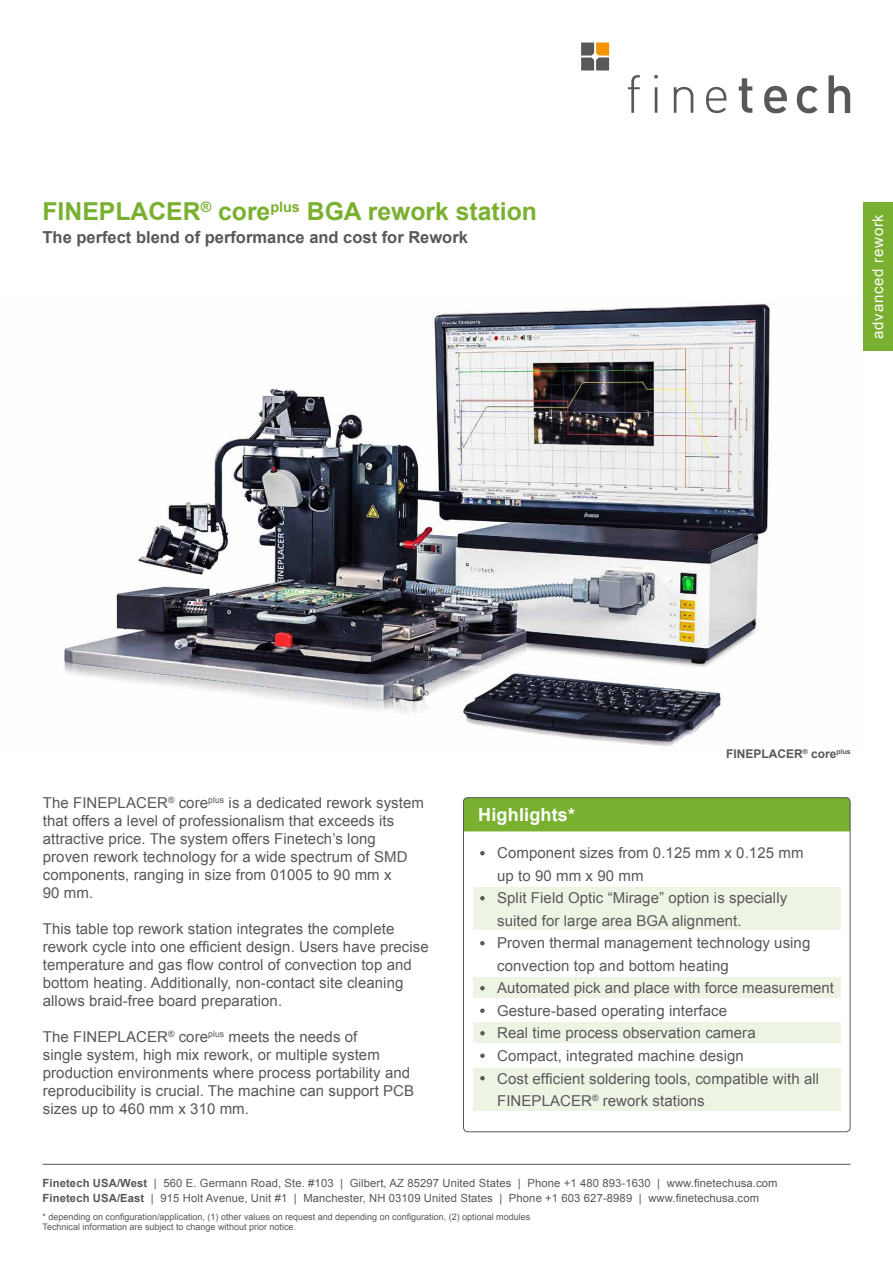
<style>
.page{position:relative;width:893px;height:1263px;background:#fff}
.page>*{position:absolute;margin:0;border:0;box-sizing:border-box;transform-origin:0 0}
.t1{font:700 24.75px "Arial";color:#7ab030}
.t2{font:700 18px "Arial";letter-spacing:.01em;color:#fff}
.t3{font:700 16.5px "Arial";color:#58585a}
.t4{font:15px/18px "Arial";letter-spacing:.005em;color:#58585a}
.t5{font:15px "Arial";letter-spacing:.05em;color:#fff}
.t6{font:700 12px "Arial";color:#58585a}
.t7{font:11.25px/15px "Arial";letter-spacing:.01em;color:#58585a}
.t8{font:9px/10.5px "Arial";color:#58585a}
.s1{font-weight:700}
</style>
<div class="page">
<img style="left:59px;top:303px;width:713px;height:444px">
<hr style="left:43px;top:1164px;width:807px;height:1px;background:#58585a">
<div style="left:473px;top:888px;width:367px;height:42px;background:#eef4e3"></div>
<div style="left:473px;top:1069px;width:367px;height:42px;background:#eef4e3"></div>
<div style="left:473px;top:977px;width:367px;height:21px;background:#eef4e3"></div>
<div style="left:473px;top:1022px;width:367px;height:21px;background:#eef4e3"></div>
<div style="left:465px;top:798px;width:385px;height:33px;background:#7ab030"></div>
<div style="left:463px;top:797px;width:387px;height:335px;border:1px solid #58585a;border-radius:4px"></div>
<svg style="left:480px;top:851px;width:5px;height:4px"></svg>
<svg style="left:480px;top:896px;width:5px;height:4px"></svg>
<svg style="left:480px;top:941px;width:5px;height:4px"></svg>
<svg style="left:480px;top:986px;width:5px;height:4px"></svg>
<svg style="left:480px;top:1008px;width:5px;height:5px"></svg>
<svg style="left:480px;top:1031px;width:5px;height:4px"></svg>
<svg style="left:480px;top:1053px;width:5px;height:5px"></svg>
<svg style="left:480px;top:1076px;width:5px;height:4px"></svg>
<svg style="left:628px;top:75px;width:12px;height:38px"></svg>
<hr style="left:655px;top:87px;width:2px;height:26px;background:#58585a">
<svg style="left:654px;top:75px;width:4px;height:3px"></svg>
<svg style="left:674px;top:87px;width:19px;height:26px"></svg>
<svg style="left:706px;top:87px;width:20px;height:26px"></svg>
<svg style="left:739px;top:78px;width:13px;height:35px"></svg>
<svg style="left:764px;top:86px;width:23px;height:27px"></svg>
<svg style="left:797px;top:86px;width:21px;height:27px"></svg>
<svg style="left:828px;top:75px;width:22px;height:38px"></svg>
<svg style="left:581px;top:43px;width:28px;height:28px"></svg>
<div style="left:863px;top:202px;width:30px;height:149px;background:#7ab030"></div>
<h1 class="t1" style="left:43px;top:194px;width:496px">FINEPLACER<sup>®</sup> core<sup>plus</sup> BGA rework station</h1>
<p class="t3" style="left:43px;top:225px;width:427px">The perfect blend of performance and cost for Rework</p>
<p class="t5" style="left:867px;top:339px;width:126px;rotate:-90deg">advanced rework</p>
<p class="t4" style="left:43px;top:794px;width:383px">The FINEPLACER<sup>®</sup> core<sup>plus</sup> is a dedicated rework system that offers a level of professionalism that exceeds its attractive price. The system offers Finetech’s long proven rework technology for a wide spectrum of SMD components, ranging in size from 01005 to 90 mm x<br>90 mm.</p>
<p class="t4" style="left:43px;top:920px;width:388px">This table top rework station integrates the complete rework cycle into one efficient design. Users have precise temperature and gas flow control of convection top and bottom heating. Additionally, non-contact site cleaning allows braid-free board preparation.</p>
<p class="t4" style="left:43px;top:1028px;width:373px">The FINEPLACER<sup>®</sup> core<sup>plus</sup> meets the needs of<br>single system, high mix rework, or multiple system production environments where process portability and reproducibility is crucial. The machine can support PCB sizes up to 460 mm x 310 mm.</p>
<p class="t6" style="left:726px;top:745px;width:126px">FINEPLACER<sup>®</sup> core<sup>plus</sup></p>
<p class="t2" style="left:478px;top:802px;width:98px">Highlights*</p>
<p class="t4" style="left:497px;top:842px;width:338px;line-height:22.5px">Component sizes from 0.125 mm x 0.125 mm<br>up to 90 mm x 90 mm<br>Split Field Optic “Mirage” option is specially<br>suited for large area BGA alignment.<br>Proven thermal management technology using convection top and bottom heating<br>Automated pick and place with force measurement Gesture-based operating interface<br>Real time process observation camera<br>Compact, integrated machine design<br>Cost efficient soldering tools, compatible with all FINEPLACER<sup>®</sup> rework stations</p>
<p class="t7" style="left:43px;top:1175px;width:736px"><span class="s1">Finetech USA/West</span> | 560 E. Germann Road, Ste. #103 | Gilbert, AZ 85297 United States | Phone +1 480 893-1630 | www.finetechusa.com<br><span class="s1">Finetech USA/East</span> | 915 Holt Avenue, Unit #1 | Manchester, NH 03109 United States | Phone +1 603 627-8989 | www.finetechusa.com</p>
<p class="t8" style="left:43px;top:1211px;width:489px">* depending on configuration/application, (1) other values on request and depending on configuration, (2) optional modules<br>Technical information are subject to change without prior notice.</p>
</div>
